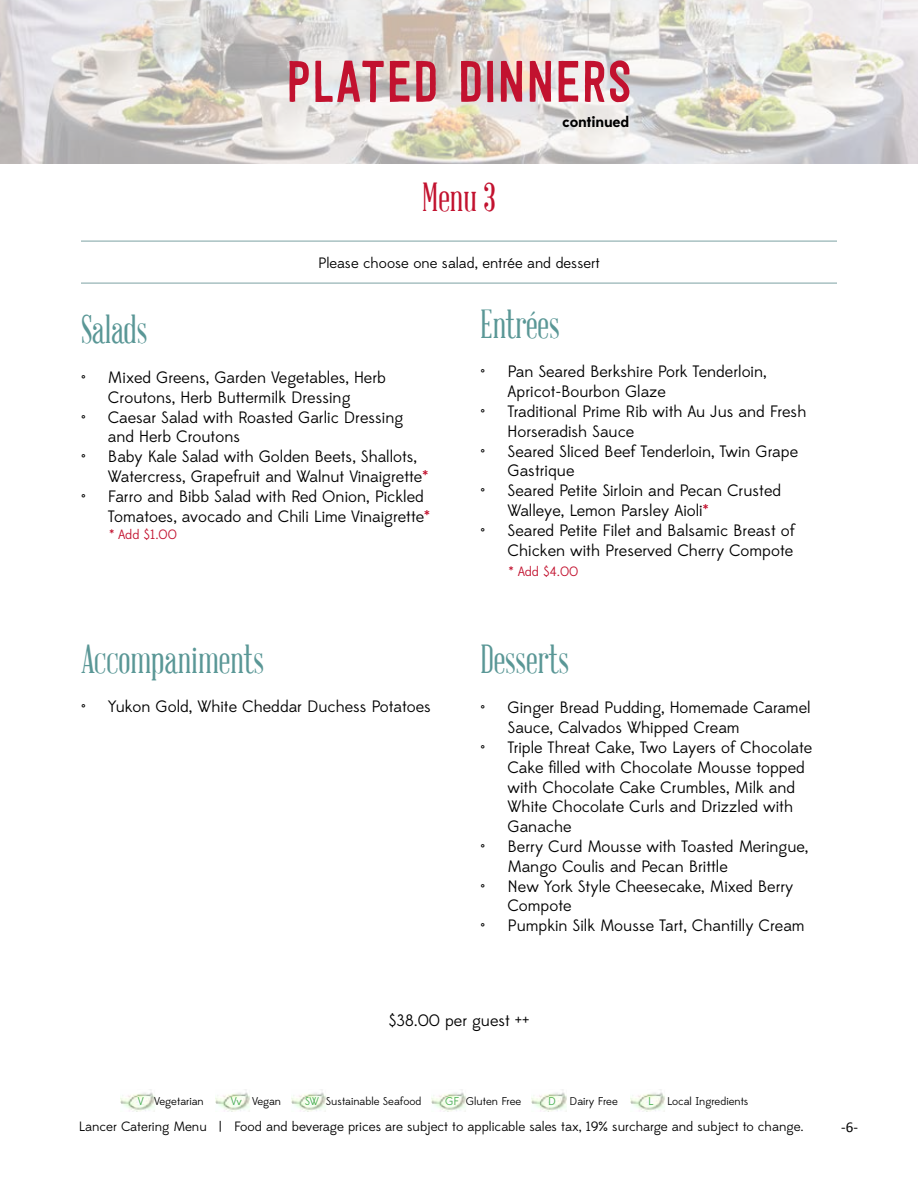
<style>
.page{position:relative;width:918px;height:1188px;background:#fff}
.page>*{position:absolute;margin:0;border:0;box-sizing:border-box;transform-origin:0 0}
.t1{font:59.4px "Festivo Letters No 19";color:#c2122f;scale:.91 1}
.t2{font:39.6px "Abraham Lincoln";color:#5a9796;scale:.91 1}
.t3{font:39.6px "Abraham Lincoln";color:#c2122f;scale:.91 1}
.t4{font:16.5px/19.8px "Edmondsans";color:#000}
.t5{font:15px "Edmondsans";color:#000}
.t6{font:700 15px "Edmondsans";letter-spacing:-.02em;color:#000}
.t7{font:15px "Calibri";color:#000}
.t8{font:13.5px "Edmondsans";color:#000}
.t9{font:13.5px "Edmondsans";color:#c2122f}
.t10{font:11.25px "Edmondsans";color:#000}
.s1{color:#c2122f}
.s2{color:#41ad49}
</style>
<div class="page">
<img style="left:120px;top:1092px;width:35px;height:20px">
<img style="left:216px;top:1092px;width:34px;height:20px">
<img style="left:291px;top:1092px;width:35px;height:20px">
<img style="left:432px;top:1092px;width:34px;height:20px">
<img style="left:532px;top:1092px;width:35px;height:20px">
<img style="left:630px;top:1092px;width:35px;height:20px">
<img style="left:0;top:0;width:918px;height:164px">
<hr style="left:81px;top:282px;width:756px;height:2px;background:#a8c1c2">
<hr style="left:81px;top:240px;width:756px;height:2px;background:#a8c1c2">
<h1 class="t1" style="left:286px;top:46px;width:382px">PLATED DINNERS</h1>
<p class="t6" style="left:562px;top:112px;width:69px">continued</p>
<h2 class="t3" style="left:422px;top:177px;width:82px">Menu 3</h2>
<p class="t5" style="left:318px;top:254px;width:283px">Please choose one salad, entrée and dessert</p>
<h2 class="t2" style="left:81px;top:309px;width:75px">Salads</h2>
<p class="t4" style="left:81px;top:368px;width:307px;text-align:center">• Mixed Greens, Garden Vegetables, Herb<br>Croutons, Herb Buttermilk Dressing</p>
<p class="t4" style="left:108px;top:408px;width:297px;text-indent:-27px">• Caesar Salad with Roasted Garlic Dressing and Herb Croutons</p>
<p class="t4" style="left:108px;top:447px;width:322px;text-indent:-27px">• Baby Kale Salad with Golden Beets, Shallots,<br>Watercress, Grapefruit and Walnut Vinaigrette<span class="s1">*</span></p>
<p class="t4" style="left:108px;top:487px;width:324px;text-indent:-27px">• Farro and Bibb Salad with Red Onion, Pickled<br>Tomatoes, avocado and Chili Lime Vinaigrette<span class="s1">*</span></p>
<p class="t9" style="left:109px;top:527px;width:69px">* Add $1.00</p>
<h2 class="t2" style="left:81px;top:638px;width:203px">Accompaniments</h2>
<p class="t4" style="left:81px;top:697px;width:352px">• Yukon Gold, White Cheddar Duchess Potatoes</p>
<h2 class="t2" style="left:481px;top:303px;width:89px">Entrées</h2>
<p class="t4" style="left:508px;top:363px;width:261px;text-indent:-27px">• Pan Seared Berkshire Pork Tenderloin,<br>Apricot-Bourbon Glaze</p>
<p class="t4" style="left:508px;top:402px;width:300px;text-indent:-27px">• Traditional Prime Rib with Au Jus and Fresh<br>Horseradish Sauce</p>
<p class="t4" style="left:508px;top:442px;width:292px;text-indent:-27px">• Seared Sliced Beef Tenderloin, Twin Grape<br>Gastrique</p>
<p class="t4" style="left:508px;top:481px;width:275px;text-indent:-27px">• Seared Petite Sirloin and Pecan Crusted<br>Walleye, Lemon Parsley Aioli<span class="s1">*</span></p>
<p class="t4" style="left:481px;top:521px;width:316px;text-align:right">• Seared Petite Filet and Balsamic Breast of<br>Chicken with Preserved Cherry Compote</p>
<p class="t9" style="left:509px;top:563px;width:71px">* Add $4.00</p>
<h2 class="t2" style="left:481px;top:638px;width:99px">Desserts</h2>
<p class="t4" style="left:508px;top:698px;width:305px;text-indent:-27px">• Ginger Bread Pudding, Homemade Caramel<br>Sauce, Calvados Whipped Cream</p>
<p class="t4" style="left:508px;top:738px;width:306px;text-indent:-27px">• Triple Threat Cake, Two Layers of Chocolate Cake filled with Chocolate Mousse topped with Chocolate Cake Crumbles, Milk and White Chocolate Curls and Drizzled with Ganache</p>
<p class="t4" style="left:508px;top:837px;width:302px;text-indent:-27px">• Berry Curd Mousse with Toasted Meringue,<br>Mango Coulis and Pecan Brittle</p>
<p class="t4" style="left:508px;top:877px;width:288px;text-indent:-27px">• New York Style Cheesecake, Mixed Berry<br>Compote</p>
<p class="t4" style="left:481px;top:916px;width:326px">• Pumpkin Silk Mousse Tart, Chantilly Cream</p>
<p class="t4" style="left:388px;top:1011px;width:143px">$38.00 per guest ++</p>
<p class="t10" style="left:138px;top:1095px;width:67px"><span class="s2">V</span> Vegetarian</p>
<p class="t10" style="left:231px;top:1095px;width:52px"><span class="s2">Vv</span> Vegan</p>
<p class="t10" style="left:305px;top:1095px;width:118px"><span class="s2">SW</span> Sustainable Seafood</p>
<p class="t10" style="left:445px;top:1095px;width:78px"><span class="s2">GF</span> Gluten Free</p>
<p class="t10" style="left:548px;top:1095px;width:71px"><span class="s2">D</span> Dairy Free</p>
<p class="t10" style="left:648px;top:1095px;width:102px"><span class="s2">L</span> Local Ingredients</p>
<p class="t8" style="left:79px;top:1119px;width:727px">Lancer Catering Menu | Food and beverage prices are subject to applicable sales tax, 19% surcharge and subject to change.</p>
<p class="t7" style="left:841px;top:1117px;width:18px">-6-</p>
</div>
